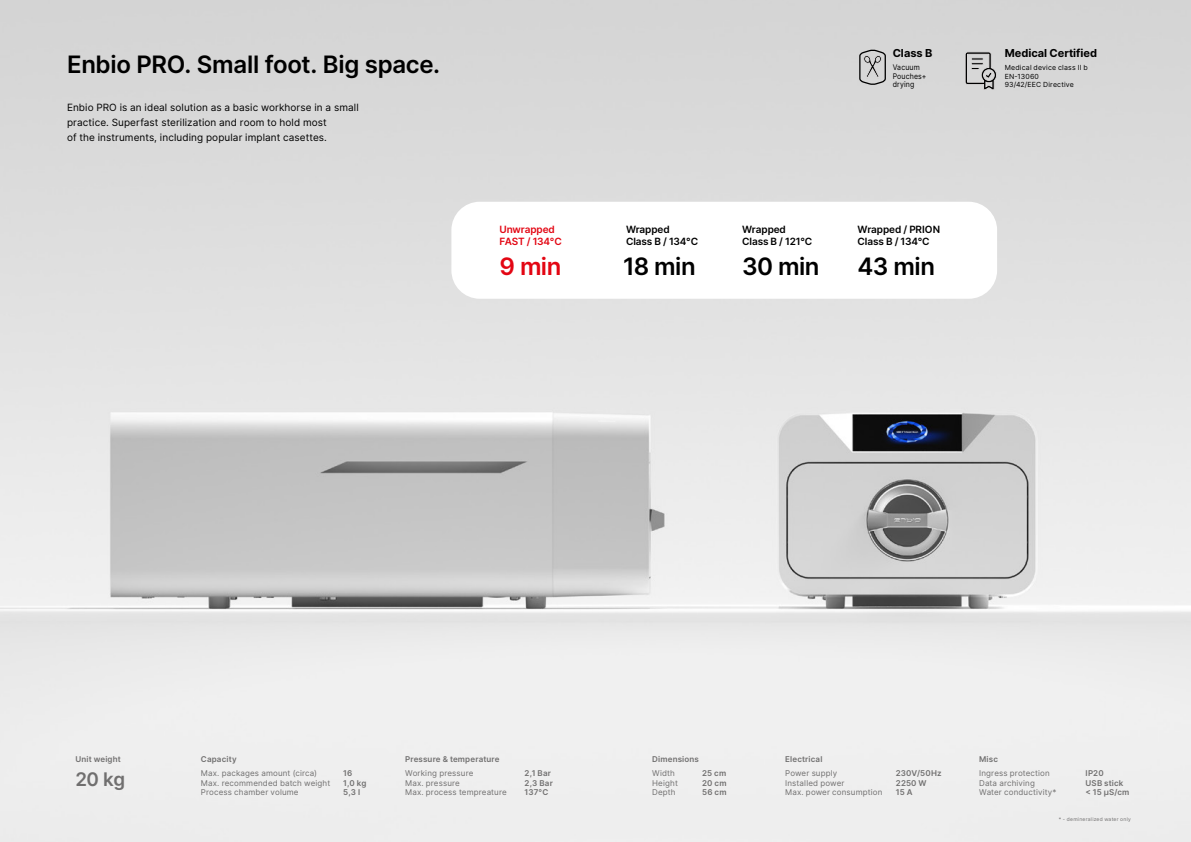
<style>
.page{position:relative;width:1191px;height:842px;background:#fff}
.page>*{position:absolute;margin:0;border:0;box-sizing:border-box;transform-origin:0 0}
.t1{font:600 24px "Inter";letter-spacing:-.015em;color:#000}
.t2{font:600 24px "Inter";color:#e30613}
.t3{font:600 18.8px "Inter";color:#706f6f}
.t4{font:700 11px "Inter";color:#000}
.t5{font:10px/15px "Inter";letter-spacing:.01em;color:#000}
.t6{font:600 10px/12px "Inter";letter-spacing:-.01em;color:#000}
.t7{font:600 10px/12px "Inter";letter-spacing:-.01em;color:#e30613}
.t8{font:8px/9.6px "Inter";letter-spacing:.02em;color:#706f6f}
.t9{font:600 8px/9.6px "Inter";letter-spacing:.02em;color:#706f6f}
.t10{font:7.7px/8.4px "Inter";letter-spacing:.02em;color:#000;scale:.91 1}
.t11{font:7px/8.4px "Inter";letter-spacing:.02em;color:#000}
.t12{font:5px "Inter";letter-spacing:.05em;color:#706f6f}
</style>
<div class="page">
<img style="left:0;top:0;width:1191px;height:842px">
<div style="left:451px;top:202px;width:546px;height:97px;background:#fff;border-radius:28px"></div>
<svg style="left:964px;top:51px;width:34px;height:40px"></svg>
<svg style="left:858px;top:48px;width:28px;height:38px"></svg>
<h1 class="t1" style="left:67px;top:46px;width:374px">Enbio PRO. Small foot. Big space.</h1>
<p class="t5" style="left:67px;top:100px;width:293px">Enbio PRO is an ideal solution as a basic workhorse in a small practice. Superfast sterilization and room to hold most<br>of the instruments, including popular implant casettes.</p>
<h3 class="t4" style="left:892px;top:45px;width:41px">Class B</h3>
<p class="t10" style="left:892px;top:63px;width:39px">Vacuum<br>Pouches+ drying</p>
<p class="t7" style="left:499px;top:223px;width:64px">Unwrapped<br>FAST / 134°C</p>
<p class="t6" style="left:626px;top:223px;width:74px">Wrapped<br>Class B / 134°C</p>
<p class="t6" style="left:742px;top:223px;width:72px">Wrapped<br>Class B / 121°C</p>
<p class="t6" style="left:857px;top:223px;width:84px">Wrapped / PRION<br>Class B / 134°C</p>
<h1 class="t2" style="left:499px;top:249px;width:63px">9 min</h1>
<h1 class="t1" style="left:623px;top:249px;width:74px">18 min</h1>
<h1 class="t1" style="left:742px;top:249px;width:79px">30 min</h1>
<h1 class="t1" style="left:857px;top:249px;width:79px">43 min</h1>
<h3 class="t4" style="left:1004px;top:45px;width:94px">Medical Certified</h3>
<p class="t11" style="left:1004px;top:63px;width:85px">Medical device class II b<br>EN-13060<br>93/42/EEC Directive</p>
<p class="t9" style="left:75px;top:754px;width:47px">Unit weight</p>
<p class="t9" style="left:785px;top:754px;width:39px">Electrical</p>
<h2 class="t3" style="left:75px;top:765px;width:51px">20 kg</h2>
<p class="t9" style="left:201px;top:754px;width:37px">Capacity</p>
<p class="t9" style="left:405px;top:754px;width:96px">Pressure &amp; temperature</p>
<p class="t9" style="left:652px;top:754px;width:48px">Dimensions</p>
<p class="t9" style="left:979px;top:754px;width:20px">Misc</p>
<p class="t8" style="left:405px;top:768px;width:103px">Working pressure<br>Max. pressure<br>Max. process tempreature</p>
<p class="t8" style="left:201px;top:768px;width:131px">Max. packages amount (circa)<br>Max. recommended batch weight<br>Process chamber volume</p>
<p class="t8" style="left:652px;top:768px;width:27px">Width<br>Height<br>Depth</p>
<p class="t9" style="left:896px;top:768px;width:47px">230V/50Hz<br>2250 W<br>15 A</p>
<p class="t8" style="left:979px;top:768px;width:79px">Ingress protection<br>Data archiving<br>Water conductivity*</p>
<p class="t9" style="left:343px;top:768px;width:25px">16<br>1,0 kg<br>5,3 l</p>
<p class="t9" style="left:702px;top:768px;width:26px;text-align:justify">25 cm 20 cm 56 cm</p>
<p class="t9" style="left:524px;top:768px;width:30px">2,1 Bar<br>2,3 Bar<br>137°C</p>
<p class="t8" style="left:785px;top:768px;width:99px">Power supply<br>Installed power<br>Max. power consumption</p>
<p class="t9" style="left:1085px;top:768px;width:45px">IP20<br>USB stick &lt; 15 μS/cm</p>
<p class="t12" style="left:1058px;top:816px;width:74px">* - demineralized water only</p>
</div>
